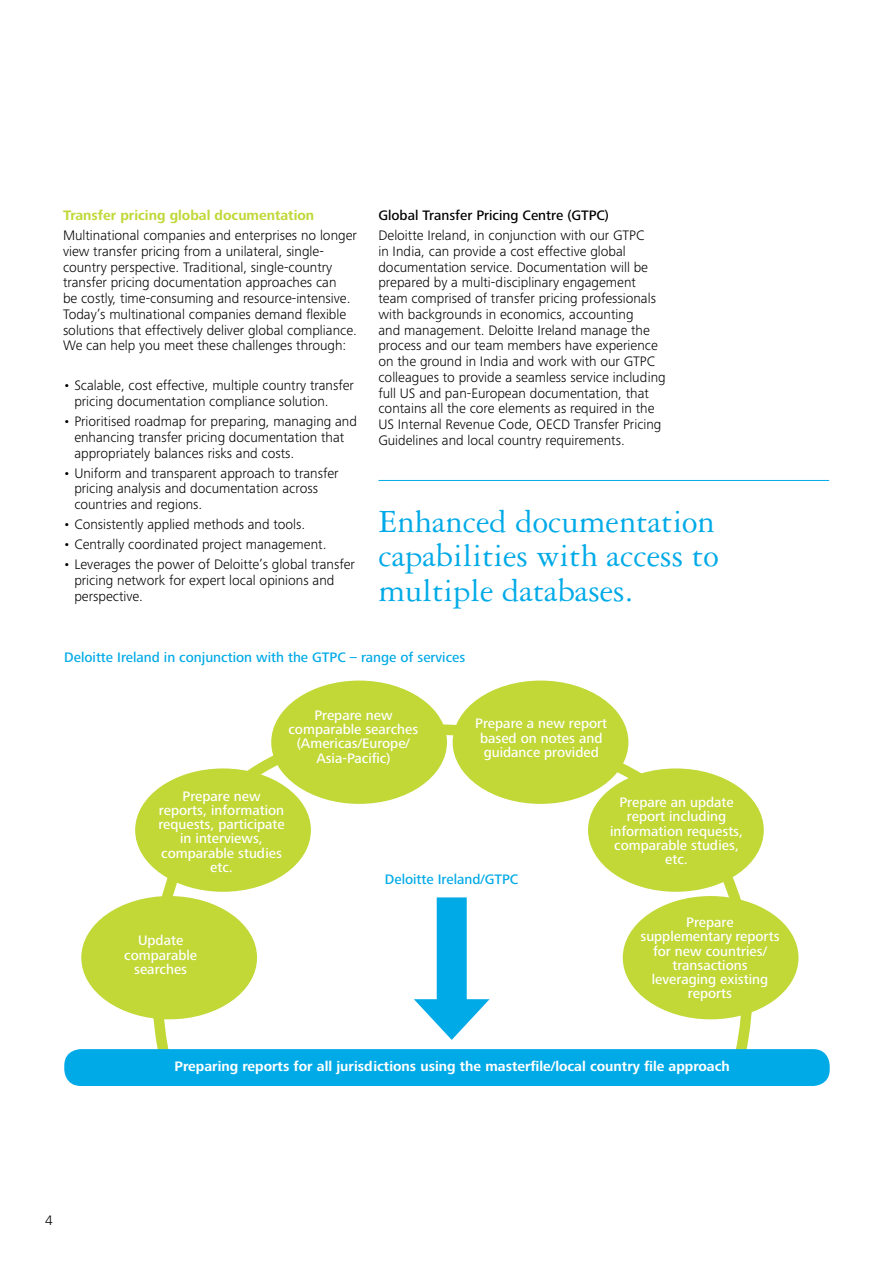
<style>
.page{position:relative;width:893px;height:1263px;background:#fff}
.page>*{position:absolute;margin:0;border:0;box-sizing:border-box;transform-origin:0 0}
.t1{font:34.5px/34.5px "Garamond 3 LT Std";color:#00aae7;text-align:justify}
.t2{font:300 14.25px/15.8px "Frutiger Next Pro";color:#000}
.t3{font:500 14.25px/14.2px "Frutiger Next Pro";color:#fff;text-align:center}
.t4{font:700 14.25px "Frutiger Next Pro";color:#fff}
.t5{font:500 14.25px "Frutiger Next Pro";color:#00aae7}
.t6{font:700 14.25px "Frutiger Next Pro";color:#c1d837}
.t7{font:500 14.25px "Frutiger Next Pro";color:#000}
</style>
<div class="page">
<hr style="left:378px;top:480px;width:451px;height:1px;background:#00aae7">
<svg style="left:81px;top:712px;width:749px;height:363px"></svg>
<div style="left:81px;top:896px;width:176px;height:123px;background:#c1d837;border-radius:50%"></div>
<div style="left:623px;top:896px;width:175px;height:123px;background:#c1d837;border-radius:50%"></div>
<div style="left:135px;top:768px;width:176px;height:124px;background:#c1d837;border-radius:50%"></div>
<div style="left:588px;top:768px;width:176px;height:124px;background:#c1d837;border-radius:50%"></div>
<div style="left:271px;top:680px;width:176px;height:124px;background:#c1d837;border-radius:50%"></div>
<div style="left:453px;top:680px;width:175px;height:124px;background:#c1d837;border-radius:50%"></div>
<div style="left:437px;top:897px;width:30px;height:116px;background:#00aae7"></div>
<svg style="left:414px;top:999px;width:76px;height:41px"></svg>
<div style="left:64px;top:1049px;width:766px;height:37px;background:#00aae7;border-radius:16px"></div>
<p class="t6" style="left:63px;top:207px;width:253px">Transfer pricing global documentation</p>
<p class="t2" style="left:63px;top:227px;width:295px">Multinational companies and enterprises no longer view transfer pricing from a unilateral, single&shy;country perspective. Traditional, single-country transfer pricing documentation approaches can<br>be costly, time-consuming and resource-intensive.<br>Today’s multinational companies demand flexible solutions that effectively deliver global compliance.<br>We can help you meet these challenges through:</p>
<p class="t2" style="left:74px;top:378px;width:281px;text-indent:-11px">• Scalable, cost effective, multiple country transfer pricing documentation compliance solution.</p>
<p class="t2" style="left:74px;top:413px;width:284px;text-indent:-11px">• Prioritised roadmap for preparing, managing and enhancing transfer pricing documentation that appropriately balances risks and costs.</p>
<p class="t2" style="left:74px;top:465px;width:266px;text-indent:-11px">• Uniform and transparent approach to transfer pricing analysis and documentation across countries and regions.</p>
<p class="t2" style="left:63px;top:516px;width:244px">• Consistently applied methods and tools.</p>
<p class="t2" style="left:63px;top:536px;width:265px">• Centrally coordinated project management.</p>
<p class="t2" style="left:74px;top:556px;width:282px;text-indent:-11px">• Leverages the power of Deloitte’s global transfer pricing network for expert local opinions and perspective.</p>
<p class="t7" style="left:378px;top:207px;width:232px">Global Transfer Pricing Centre (GTPC)</p>
<p class="t2" style="left:378px;top:227px;width:289px">Deloitte Ireland, in conjunction with our GTPC<br>in India, can provide a cost effective global documentation service. Documentation will be prepared by a multi-disciplinary engagement team comprised of transfer pricing professionals with backgrounds in economics, accounting<br>and management. Deloitte Ireland manage the process and our team members have experience on the ground in India and work with our GTPC colleagues to provide a seamless service including full US and pan-European documentation, that contains all the core elements as required in the US Internal Revenue Code, OECD Transfer Pricing Guidelines and local country requirements.</p>
<h1 class="t1" style="left:378px;top:504px;width:342px">Enhanced documentation capabilities with access to multiple databases.</h1>
<p class="t5" style="left:64px;top:649px;width:403px">Deloitte Ireland in conjunction with the GTPC – range of services</p>
<p class="t3" style="left:288px;top:708px;width:131px">Prepare new comparable searches (Americas/Europe/<br>Asia-Pacific)</p>
<p class="t3" style="left:475px;top:716px;width:133px">Prepare a new report based on notes and guidance provided</p>
<p class="t3" style="left:158px;top:789px;width:128px">Prepare new reports, information requests, participate in interviews, comparable studies etc.</p>
<p class="t3" style="left:610px;top:795px;width:135px">Prepare an update report including information requests, comparable studies, etc.</p>
<p class="t5" style="left:385px;top:871px;width:135px">Deloitte Ireland/GTPC</p>
<p class="t3" style="left:124px;top:933px;width:74px">Update comparable searches</p>
<p class="t3" style="left:640px;top:915px;width:141px">Prepare supplementary reports for new countries/ transactions leveraging existing reports</p>
<p class="t4" style="left:175px;top:1058px;width:557px">Preparing reports for all jurisdictions using the masterfile/local country file approach</p>
<p class="t2" style="left:45px;top:1213px;width:9px">4</p>
</div>
